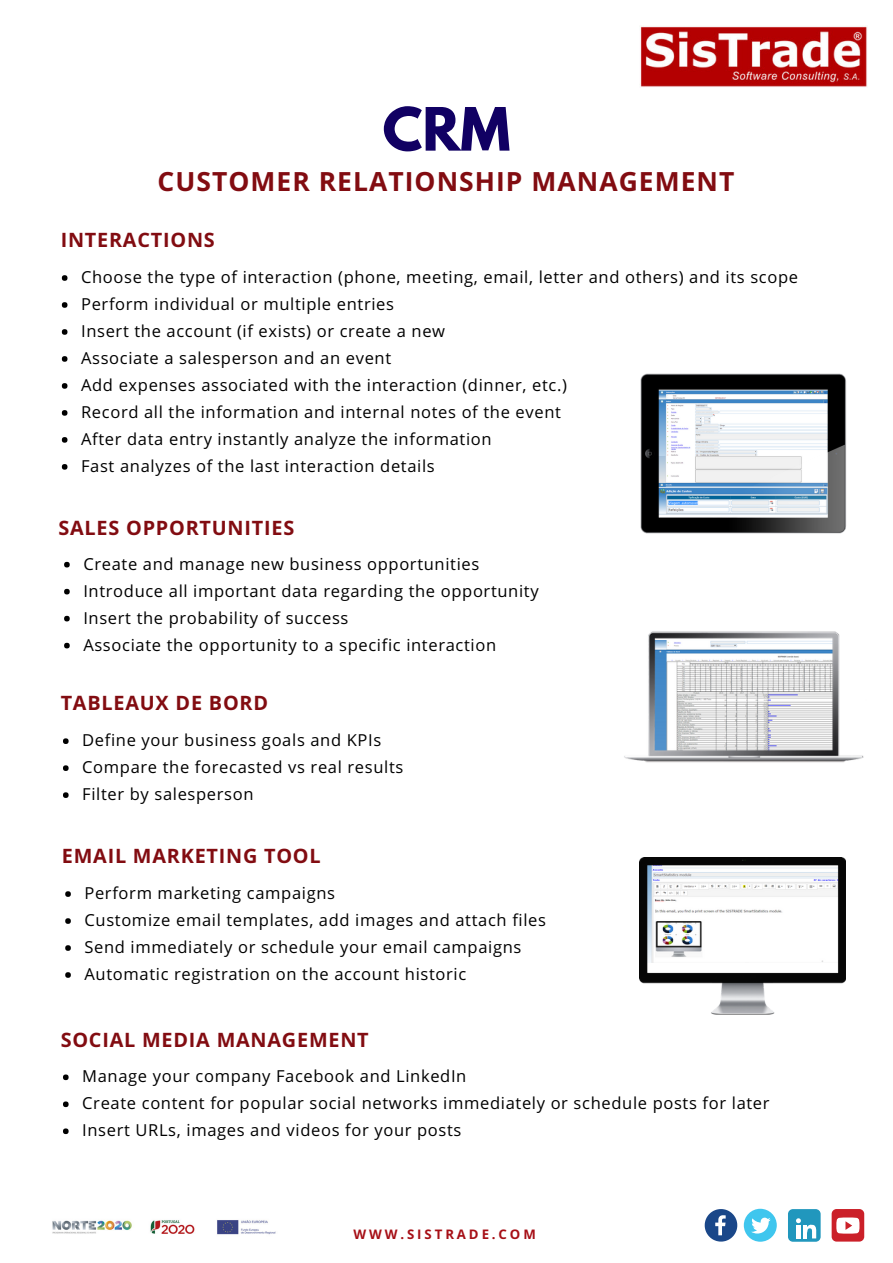
<style>
.page{position:relative;width:893px;height:1263px;background:#fff}
.page>*{position:absolute;margin:0;border:0;box-sizing:border-box;transform-origin:0 0}
.t1{font:700 52.95px "League Spartan";color:#110063}
.t2{font:700 26.4px "Open Sans";letter-spacing:.04em;color:#820c11}
.t3{font:700 19.8px "Open Sans";letter-spacing:.04em;color:#820c11}
.t4{font:16.5px/27px "Open Sans";letter-spacing:.04em;color:#000}
.t5{font:700 13.2px "Open Sans";letter-spacing:.22em;color:#a60f16}
</style>
<div class="page">
<svg style="left:704px;top:1209px;width:33px;height:32px"></svg>
<div style="left:743px;top:1209px;width:33px;height:33px;background:#3fc6ee;border-radius:50%"></div>
<svg style="left:751px;top:1217px;width:19px;height:16px"></svg>
<div style="left:788px;top:1209px;width:32px;height:33px;background:#2197bd;border-radius:5px"></div>
<svg style="left:796px;top:1218px;width:20px;height:20px"></svg>
<div style="left:831px;top:1209px;width:33px;height:32px;background:#cb2029;border-radius:5px"></div>
<svg style="left:836px;top:1217px;width:23px;height:16px"></svg>
<img style="left:640px;top:26px;width:227px;height:61px">
<img style="left:52px;top:1220px;width:224px;height:15px">
<svg style="left:62px;top:275px;width:5px;height:6px"></svg>
<svg style="left:62px;top:302px;width:5px;height:6px"></svg>
<svg style="left:62px;top:329px;width:5px;height:6px"></svg>
<svg style="left:62px;top:356px;width:5px;height:6px"></svg>
<svg style="left:62px;top:383px;width:5px;height:6px"></svg>
<svg style="left:62px;top:410px;width:5px;height:6px"></svg>
<svg style="left:62px;top:437px;width:5px;height:6px"></svg>
<svg style="left:62px;top:464px;width:5px;height:6px"></svg>
<svg style="left:65px;top:891px;width:6px;height:6px"></svg>
<svg style="left:65px;top:918px;width:6px;height:6px"></svg>
<svg style="left:65px;top:945px;width:6px;height:6px"></svg>
<svg style="left:65px;top:972px;width:6px;height:6px"></svg>
<img style="left:640px;top:373px;width:206px;height:161px">
<img style="left:624px;top:631px;width:240px;height:132px">
<svg style="left:64px;top:562px;width:6px;height:5px"></svg>
<svg style="left:64px;top:589px;width:6px;height:5px"></svg>
<svg style="left:64px;top:616px;width:6px;height:5px"></svg>
<svg style="left:64px;top:643px;width:6px;height:5px"></svg>
<svg style="left:63px;top:738px;width:6px;height:6px"></svg>
<svg style="left:63px;top:765px;width:6px;height:6px"></svg>
<svg style="left:63px;top:792px;width:6px;height:6px"></svg>
<svg style="left:63px;top:1074px;width:6px;height:6px"></svg>
<svg style="left:63px;top:1101px;width:6px;height:6px"></svg>
<svg style="left:63px;top:1128px;width:6px;height:6px"></svg>
<img style="left:640px;top:858px;width:205px;height:156px">
<h1 class="t1" style="left:382px;top:103px;width:129px">CRM</h1>
<h2 class="t2" style="left:157px;top:163px;width:578px">CUSTOMER RELATIONSHIP MANAGEMENT</h2>
<p class="t3" style="left:61px;top:226px;width:156px">INTERACTIONS</p>
<p class="t4" style="left:81px;top:263px;width:718px">Choose the type of interaction (phone, meeting, email, letter and others) and its scope Perform individual or multiple entries<br>Insert the account (if exists) or create a new<br>Associate a salesperson and an event<br>Add expenses associated with the interaction (dinner, etc.)<br>Record all the information and internal notes of the event<br>After data entry instantly analyze the information<br>Fast analyzes of the last interaction details</p>
<p class="t3" style="left:58px;top:513px;width:237px">SALES OPPORTUNITIES</p>
<p class="t4" style="left:83px;top:550px;width:457px">Create and manage new business opportunities Introduce all important data regarding the opportunity Insert the probability of success<br>Associate the opportunity to a specific interaction</p>
<p class="t3" style="left:61px;top:689px;width:209px">TABLEAUX DE BORD</p>
<p class="t4" style="left:82px;top:726px;width:323px">Define your business goals and KPIs<br>Compare the forecasted vs real results<br>Filter by salesperson</p>
<p class="t3" style="left:62px;top:842px;width:260px">EMAIL MARKETING TOOL</p>
<p class="t4" style="left:84px;top:879px;width:463px">Perform marketing campaigns<br>Customize email templates, add images and attach files Send immediately or schedule your email campaigns Automatic registration on the account historic</p>
<p class="t3" style="left:61px;top:1026px;width:309px">SOCIAL MEDIA MANAGEMENT</p>
<p class="t4" style="left:82px;top:1062px;width:689px">Manage your company Facebook and LinkedIn<br>Create content for popular social networks immediately or schedule posts for later<br>Insert URLs, images and videos for your posts</p>
<p class="t5" style="left:353px;top:1225px;width:184px">WWW.SISTRADE.COM</p>
</div>
